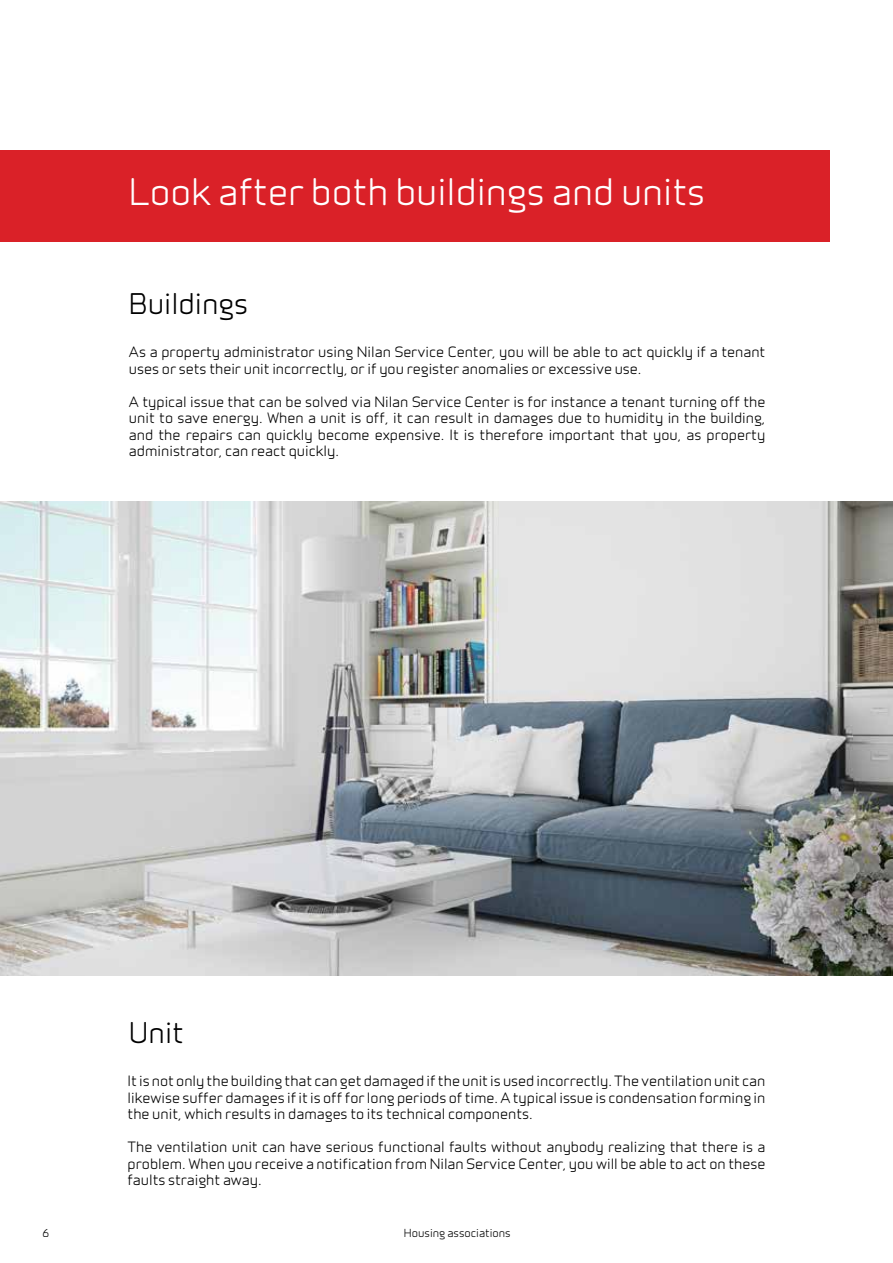
<style>
.page{position:relative;width:893px;height:1263px;background:#fff}
.page>*{position:absolute;margin:0;border:0;box-sizing:border-box;transform-origin:0 0}
.t1{font:500 34.5px "Infinity";color:#fff}
.t2{font:500 27px "Infinity";color:#000}
.t3{font:500 13.5px/16.5px "Infinity";color:#000;text-align:justify}
.t4{font:500 10.5px "Infinity";color:#000}
</style>
<div class="page">
<div style="left:0;top:150px;width:829px;height:91px;background:#da2128"></div>
<img style="left:0;top:502px;width:893px;height:474px">
<h1 class="t1" style="left:129px;top:167px;width:577px">Look after both buildings and units</h1>
<h2 class="t2" style="left:129px;top:284px;width:121px">Buildings</h2>
<p class="t3" style="left:129px;top:343px;width:638px">As a property administrator using Nilan Service Center, you will be able to act quickly if a tenant uses or sets their unit incorrectly, or if you register anomalies or excessive use.</p>
<p class="t3" style="left:129px;top:392px;width:638px">A typical issue that can be solved via Nilan Service Center is for instance a tenant turning off the unit to save energy. When a unit is off, it can result in damages due to humidity in the building, and the repairs can quickly become expensive. It is therefore important that you, as property administrator, can react quickly.</p>
<h2 class="t2" style="left:129px;top:1013px;width:56px">Unit</h2>
<p class="t3" style="left:128px;top:1072px;width:639px">It is not only the building that can get damaged if the unit is used incorrectly. The ventilation unit can likewise suffer damages if it is off for long periods of time. A typical issue is condensation forming in the unit, which results in damages to its technical components.</p>
<p class="t3" style="left:128px;top:1138px;width:639px">The ventilation unit can have serious functional faults without anybody realizing that there is a problem. When you receive a notification from Nilan Service Center, you will be able to act on these faults straight away.</p>
<p class="t4" style="left:43px;top:1225px;width:8px">6</p>
<p class="t4" style="left:404px;top:1225px;width:108px">Housing associations</p>
</div>
